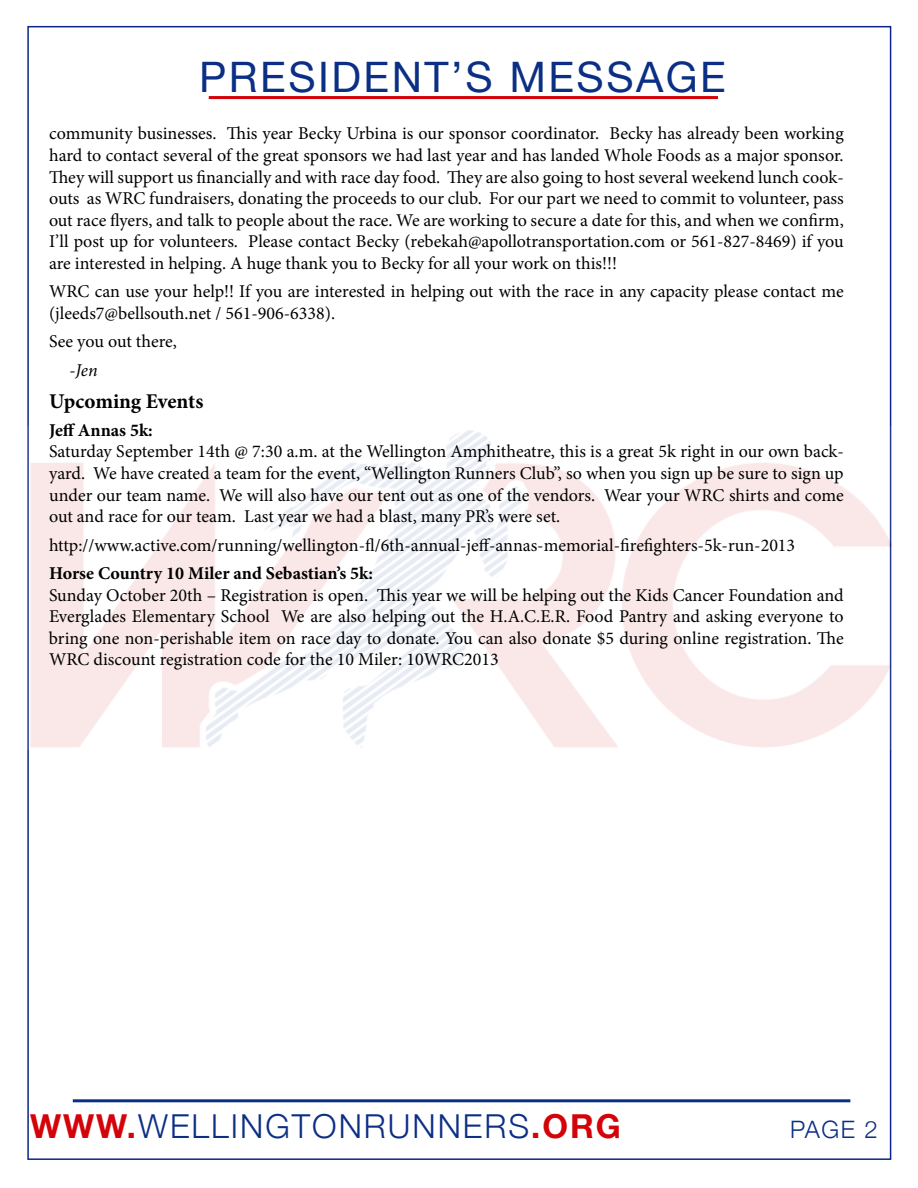
<style>
.page{position:relative;width:918px;height:1188px;background:#fff}
.page>*{position:absolute;margin:0;border:0;box-sizing:border-box;transform-origin:0 0}
.t1{font:42px "Helvetica Neue";letter-spacing:.06em;color:#0a2f85}
.t2{font:300 33px "Helvetica Neue";letter-spacing:.06em;color:#0c2f85}
.t3{font:300 24px "Helvetica Neue";color:#0c2f85}
.t4{font:700 21px "Minion Pro";letter-spacing:-.005em;color:#000}
.t5{font:18px/21.6px "Minion Pro";color:#000;text-align:justify}
.t6{font:700 18px "Minion Pro";color:#000}
.t7{font:italic 18px "Minion Pro";color:#000}
.s1{font-weight:700;color:#d30309}
</style>
<div class="page">
<hr style="left:73px;top:1099px;width:777px;height:3px;background:#0a2f85">
<img style="left:27px;top:426px;width:864px;height:323px">
<hr style="left:209px;top:96px;width:509px;height:3px;background:#d30309">
<h1 class="t1" style="left:199px;top:47px;width:528px">PRESIDENT’S MESSAGE</h1>
<p class="t5" style="left:49px;top:123px;width:796px">community businesses. This year Becky Urbina is our sponsor coordinator. Becky has already been working hard to contact several of the great sponsors we had last year and has landed Whole Foods as a major sponsor.<br>They will support us financially and with race day food. They are also going to host several weekend lunch cook&shy;outs as WRC fundraisers, donating the proceeds to our club. For our part we need to commit to volunteer, pass out race flyers, and talk to people about the race. We are working to secure a date for this, and when we confirm, I’ll post up for volunteers. Please contact Becky (rebekah@apollotransportation.com or 561-827-8469) if you are interested in helping. A huge thank you to Becky for all your work on this!!!</p>
<p class="t5" style="left:49px;top:281px;width:796px">WRC can use your help!! If you are interested in helping out with the race in any capacity please contact me (jleeds7@bellsouth.net / 561-906-6338).</p>
<p class="t5" style="left:49px;top:331px;width:129px">See you out there,</p>
<p class="t7" style="left:70px;top:358px;width:30px">-Jen</p>
<p class="t4" style="left:49px;top:386px;width:156px">Upcoming Events</p>
<p class="t6" style="left:49px;top:417px;width:105px">Jeff Annas 5k:</p>
<p class="t5" style="left:49px;top:441px;width:796px">Saturday September 14th @ 7:30 a.m. at the Wellington Amphitheatre, this is a great 5k right in our own back&shy;yard. We have created a team for the event, “Wellington Runners Club”, so when you sign up be sure to sign up under our team name. We will also have our tent out as one of the vendors. Wear your WRC shirts and come out and race for our team. Last year we had a blast, many PR’s were set.</p>
<p class="t5" style="left:49px;top:534px;width:748px">http://www.active.com/running/wellington-fl/6th-annual-jeff-annas-memorial-firefighters-5k-run-2013</p>
<p class="t6" style="left:49px;top:561px;width:325px">Horse Country 10 Miler and Sebastian’s 5k:</p>
<p class="t5" style="left:49px;top:584px;width:796px">Sunday October 20th – Registration is open. This year we will be helping out the Kids Cancer Foundation and Everglades Elementary School We are also helping out the H.A.C.E.R. Food Pantry and asking everyone to bring one non-perishable item on race day to donate. You can also donate $5 during online registration. The WRC discount registration code for the 10 Miler: 10WRC2013</p>
<h2 class="t2" style="left:30px;top:1099px;width:592px"><span class="s1">WWW.</span>WELLINGTONRUNNERS<span class="s1">.ORG</span></h2>
<h3 class="t3" style="left:790px;top:1110px;width:89px">PAGE 2</h3>
</div>
